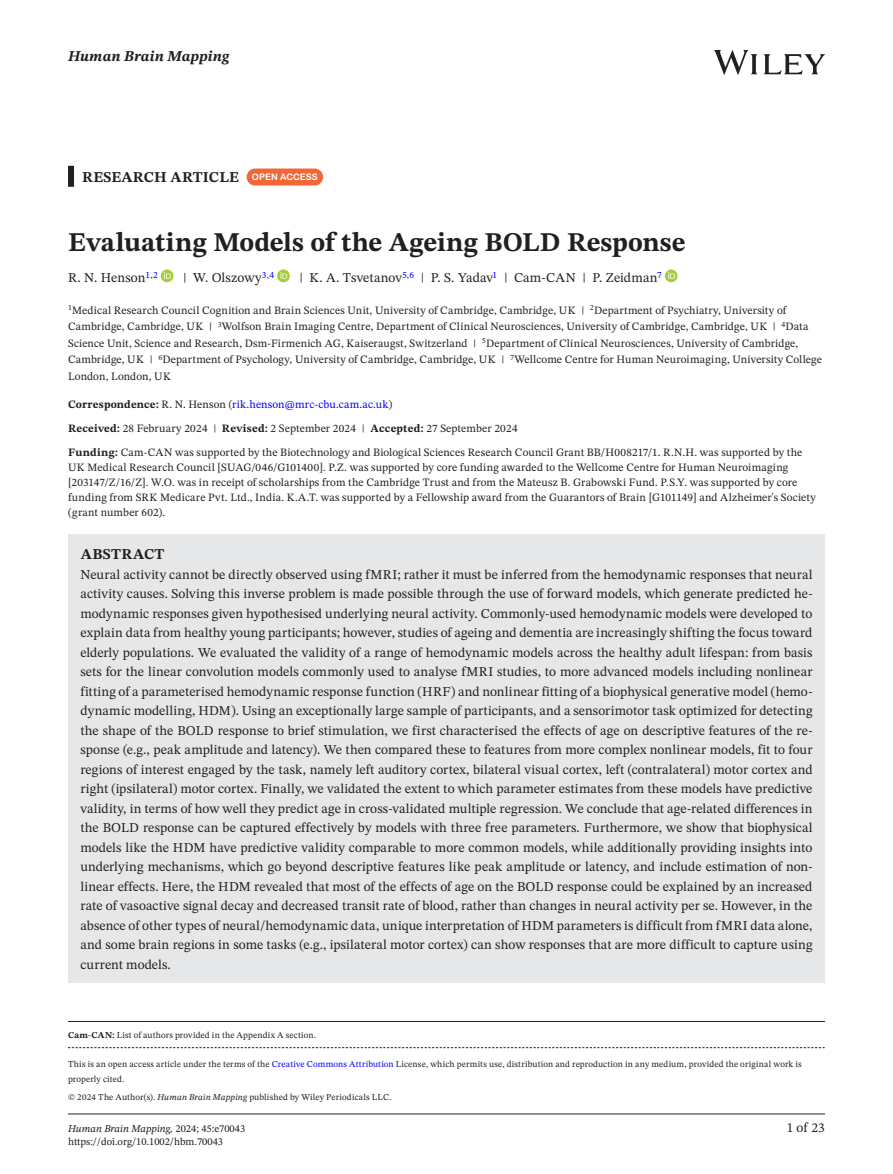
<style>
.page{position:relative;width:893px;height:1174px;background:#fff}
.page>*{position:absolute;margin:0;border:0;box-sizing:border-box;transform-origin:0 0}
.t1{font:700 27px "STIX Two Text";color:#231f20}
.t2{font:700 15px "STIX Two Text";letter-spacing:.01em;color:#231f20}
.t3{font:italic 700 15px "STIX Two Text";color:#231f20}
.t4{font:13.5px/19.5px "STIX Two Text";letter-spacing:.01em;color:#231f20;text-align:justify}
.t5{font:11.25px/16.5px "STIX Two Text";letter-spacing:.015em;color:#231f20}
.t6{font:10.5px "STIX Two Text";color:#231f20}
.t7{font:italic 10.5px "STIX Two Text";color:#231f20}
.t8{font:9px/15px "STIX Two Text";letter-spacing:.02em;color:#231f20}
.s1{font-family:"Arial Rounded MT Bold";font-weight:400;font-size:9px;color:#fff}
.s2{font-weight:700}
.s3{color:#00f}
.s4{font-style:italic}
.s5{font-style:normal}
</style>
<div class="page">
<hr style="left:68px;top:1113px;width:757px;height:1px;background:#231f20">
<img style="left:714px;top:51px;width:111px;height:23px">
<div style="left:68px;top:166px;width:6px;height:21px;background:#231f20"></div>
<div style="left:68px;top:534px;width:757px;height:42px;background:#e6e7e9"></div>
<div style="left:68px;top:553px;width:757px;height:429px;background:#e6e7e9"></div>
<div style="left:247px;top:168px;width:76px;height:17px;background:#f16736;border-radius:9px"></div>
<div style="left:161px;top:269px;width:12px;height:13px;background:#a5cd39;border-radius:50%"></div>
<svg style="left:164px;top:272px;width:7px;height:7px"></svg>
<svg style="left:277px;top:269px;width:13px;height:13px"></svg>
<svg style="left:280px;top:272px;width:7px;height:7px"></svg>
<svg style="left:665px;top:269px;width:13px;height:13px"></svg>
<svg style="left:668px;top:272px;width:7px;height:7px"></svg>
<svg style="left:68px;top:1047px;width:757px;height:1px"></svg>
<hr style="left:68px;top:1021px;width:757px;height:1px;background:#231f20">
<p class="t3" style="left:68px;top:46px;width:163px">Human Brain Mapping</p>
<p class="t2" style="left:82px;top:166px;width:237px">RESEARCH ARTICLE <span class="s1">OPEN ACCESS</span></p>
<h1 class="t1" style="left:68px;top:222px;width:619px">Evaluating Models of the Ageing BOLD Response</h1>
<p class="t4" style="left:68px;top:268px;width:91px">R. N. Henson<sup>1,2</sup></p>
<p class="t4" style="left:183px;top:268px;width:92px">| W. Olszowy<sup>3,4</sup></p>
<p class="t4" style="left:300px;top:268px;width:364px">| K. A. Tsvetanov<sup>5,6</sup> | P. S. Yadav<sup>1</sup> | Cam-CAN | P. Zeidman<sup>7</sup></p>
<p class="t5" style="left:68px;top:302px;width:755px"><sup>1</sup>Medical Research Council Cognition and Brain Sciences Unit, University of Cambridge, Cambridge, UK | <sup>2</sup>Department of Psychiatry, University of Cambridge, Cambridge, UK | <sup>3</sup>Wolfson Brain Imaging Centre, Department of Clinical Neurosciences, University of Cambridge, Cambridge, UK | <sup>4</sup>Data Science Unit, Science and Research, Dsm-Firmenich AG, Kaiseraugst, Switzerland | <sup>5</sup>Department of Clinical Neurosciences, University of Cambridge, Cambridge, UK | <sup>6</sup>Department of Psychology, University of Cambridge, Cambridge, UK | <sup>7</sup>Wellcome Centre for Human Neuroimaging, University College London, London, UK</p>
<p class="t5" style="left:68px;top:392px;width:736px;line-height:24px"><span class="s2">Correspondence:</span> R. N. Henson (<span class="s3">rik.henson@mrc-cbu.cam.ac.uk</span>)<br><span class="s2">Received:</span> 28 February 2024 | <span class="s2">Revised:</span> 2 September 2024 | <span class="s2">Accepted:</span> 27 September 2024<br><span class="s2">Funding:</span> Cam-CAN was supported by the Biotechnology and Biological Sciences Research Council Grant BB/H008217/1. R.N.H. was supported by the</p>
<p class="t5" style="left:68px;top:459px;width:749px;line-height:15px">UK Medical Research Council [SUAG/046/G101400]. P.Z. was supported by core funding awarded to the Wellcome Centre for Human Neuroimaging [203147/Z/16/Z]. W.O. was in receipt of scholarships from the Cambridge Trust and from the Mateusz B. Grabowski Fund. P.S.Y. was supported by core funding from SRK Medicare Pvt. Ltd., India. K.A.T. was supported by a Fellowship award from the Guarantors of Brain [G101149] and Alzheimer's Society (grant number 602).</p>
<p class="t2" style="left:81px;top:543px;width:85px">ABSTRACT</p>
<p class="t4" style="left:80px;top:564px;width:734px">Neural activity cannot be directly observed using fMRI; rather it must be inferred from the hemodynamic responses that neural activity causes. Solving this inverse problem is made possible through the use of forward models, which generate predicted he&shy;modynamic responses given hypothesised underlying neural activity. Commonly-used hemodynamic models were developed to explain data from healthy young participants; however, studies of ageing and dementia are increasingly shifting the focus toward elderly populations. We evaluated the validity of a range of hemodynamic models across the healthy adult lifespan: from basis sets for the linear convolution models commonly used to analyse fMRI studies, to more advanced models including nonlinear fitting of a parameterised hemodynamic response function (HRF) and nonlinear fitting of a biophysical generative model (hemo&shy;dynamic modelling, HDM). Using an exceptionally large sample of participants, and a sensorimotor task optimized for detecting the shape of the BOLD response to brief stimulation, we first characterised the effects of age on descriptive features of the re&shy;sponse (e.g., peak amplitude and latency). We then compared these to features from more complex nonlinear models, fit to four regions of interest engaged by the task, namely left auditory cortex, bilateral visual cortex, left (contralateral) motor cortex and right (ipsilateral) motor cortex. Finally, we validated the extent to which parameter estimates from these models have predictive validity, in terms of how well they predict age in cross-validated multiple regression. We conclude that age-related differences in the BOLD response can be captured effectively by models with three free parameters. Furthermore, we show that biophysical models like the HDM have predictive validity comparable to more common models, while additionally providing insights into underlying mechanisms, which go beyond descriptive features like peak amplitude or latency, and include estimation of non&shy;linear effects. Here, the HDM revealed that most of the effects of age on the BOLD response could be explained by an increased rate of vasoactive signal decay and decreased transit rate of blood, rather than changes in neural activity per se. However, in the absence of other types of neural/hemodynamic data, unique interpretation of HDM parameters is difficult from fMRI data alone, and some brain regions in some tasks (e.g., ipsilateral motor cortex) can show responses that are more difficult to capture using current models.</p>
<p class="t8" style="left:68px;top:1028px;width:250px"><span class="s2">Cam-CAN:</span> List of authors provided in the Appendix A section.</p>
<p class="t8" style="left:68px;top:1056px;width:735px">This is an open access article under the terms of the <span class="s3">Creative Commons Attribution</span> License, which permits use, distribution and reproduction in any medium, provided the original work is properly cited.</p>
<p class="t8" style="left:68px;top:1089px;width:325px">© 2024 The Author(s). <span class="s4">Human Brain Mapping</span> published by Wiley Periodicals LLC.</p>
<p class="t7" style="left:68px;top:1121px;width:179px">Human Brain Mapping, <span class="s5">2024; 45:e70043</span></p>
<p class="t4" style="left:787px;top:1118px;width:40px">1 of 23</p>
<p class="t6" style="left:68px;top:1134px;width:157px">https://doi.org/10.1002/hbm.70043</p>
</div>
